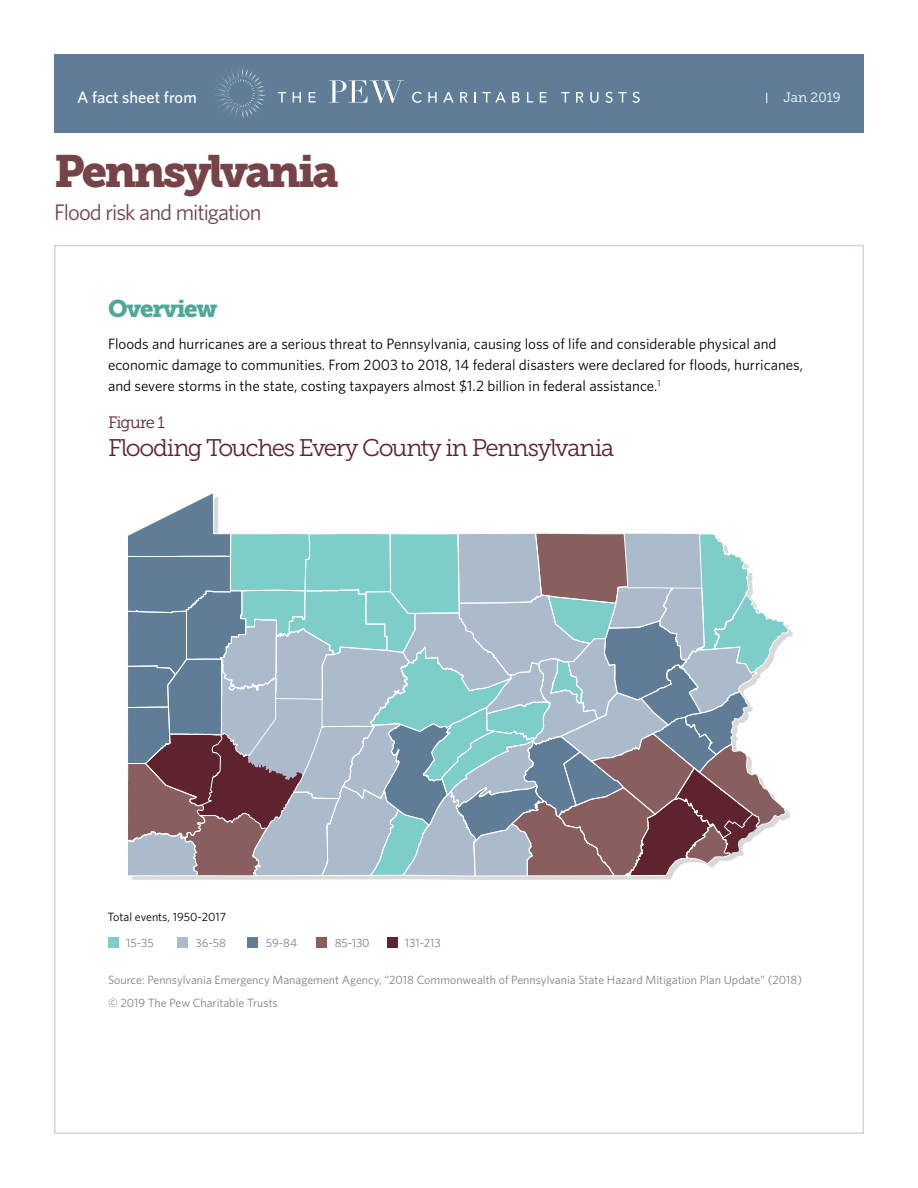
<style>
.page{position:relative;width:918px;height:1188px;background:#fff}
.page>*{position:absolute;margin:0;border:0;box-sizing:border-box;transform-origin:0 0}
.t1{font:45px "Museo Slab 900";letter-spacing:-.06em;color:#764346}
.t2{font:24px "Museo Slab 300";letter-spacing:-.055em;color:#5e232c}
.t3{font:24px "Museo Slab 900";letter-spacing:-.055em;color:#4da89a}
.t4{font:22.5px "Whitney";letter-spacing:-.045em;color:#764346}
.t5{font:500 16.5px "Whitney";color:#fff}
.t6{font:16.5px "Museo Slab 300";letter-spacing:-.055em;color:#5e232c}
.t7{font:15px/21px "Whitney";color:#000}
.t8{font:13.5px "Museo Slab 300";color:#fff}
.t9{font:12px/22.5px "Whitney";color:#808285}
.t10{font:12px "Whitney";color:#000}
</style>
<div class="page">
<div style="left:54px;top:54px;width:810px;height:78px;background:#5f7d96"></div>
<svg style="left:214px;top:68px;width:52px;height:50px"></svg>
<svg style="left:278px;top:92px;width:8px;height:11px"></svg>
<svg style="left:293px;top:92px;width:8px;height:11px"></svg>
<svg style="left:309px;top:92px;width:7px;height:11px"></svg>
<svg style="left:412px;top:92px;width:10px;height:11px"></svg>
<svg style="left:428px;top:92px;width:9px;height:11px"></svg>
<svg style="left:443px;top:92px;width:11px;height:11px"></svg>
<svg style="left:460px;top:92px;width:8px;height:11px"></svg>
<svg style="left:474px;top:92px;width:2px;height:11px"></svg>
<svg style="left:483px;top:92px;width:23px;height:11px"></svg>
<svg style="left:512px;top:92px;width:8px;height:11px"></svg>
<svg style="left:527px;top:92px;width:6px;height:11px"></svg>
<svg style="left:540px;top:92px;width:7px;height:11px"></svg>
<svg style="left:561px;top:92px;width:8px;height:11px"></svg>
<svg style="left:576px;top:92px;width:8px;height:11px"></svg>
<svg style="left:590px;top:92px;width:9px;height:11px"></svg>
<svg style="left:605px;top:92px;width:22px;height:11px"></svg>
<svg style="left:633px;top:92px;width:7px;height:11px"></svg>
<svg style="left:329px;top:80px;width:75px;height:23px"></svg>
<div style="left:108px;top:937px;width:11px;height:11px;background:#7dcdc8"></div>
<div style="left:177px;top:937px;width:11px;height:11px;background:#abbbcc"></div>
<div style="left:248px;top:937px;width:10px;height:11px;background:#5f7d96"></div>
<div style="left:316px;top:937px;width:11px;height:11px;background:#895e5e"></div>
<div style="left:387px;top:937px;width:11px;height:11px;background:#5e232c"></div>
<svg style="left:127px;top:493px;width:662px;height:385px"></svg>
<p class="t5" style="left:77px;top:86px;width:121px">A fact sheet from</p>
<p class="t8" style="left:784px;top:90px;width:59px">Jan 2019</p>
<h1 class="t1" style="left:54px;top:145px;width:286px">Pennsylvania</h1>
<h3 class="t4" style="left:54px;top:197px;width:209px">Flood risk and mitigation</h3>
<h2 class="t3" style="left:108px;top:295px;width:111px">Overview</h2>
<p class="t7" style="left:108px;top:333px;width:697px">Floods and hurricanes are a serious threat to Pennsylvania, causing loss of life and considerable physical and economic damage to communities. From 2003 to 2018, 14 federal disasters were declared for floods, hurricanes, and severe storms in the state, costing taxpayers almost $1.2 billion in federal assistance.<sup>1</sup></p>
<p class="t6" style="left:108px;top:413px;width:58px">Figure 1</p>
<h2 class="t2" style="left:108px;top:435px;width:508px">Flooding Touches Every County in Pennsylvania</h2>
<p class="t10" style="left:108px;top:909px;width:120px">Total events, 1950-2017</p>
<p class="t9" style="left:126px;top:931px;width:29px">15-35</p>
<p class="t9" style="left:195px;top:931px;width:32px">36-58</p>
<p class="t9" style="left:266px;top:931px;width:33px">59-84</p>
<p class="t9" style="left:335px;top:931px;width:37px">85-130</p>
<p class="t9" style="left:405px;top:931px;width:37px">131-213</p>
<p class="t9" style="left:108px;top:968px;width:696px">Source: Pennsylvania Emergency Management Agency, “2018 Commonwealth of Pennsylvania State Hazard Mitigation Plan Update” (2018) © 2019 The Pew Charitable Trusts</p>
</div>
